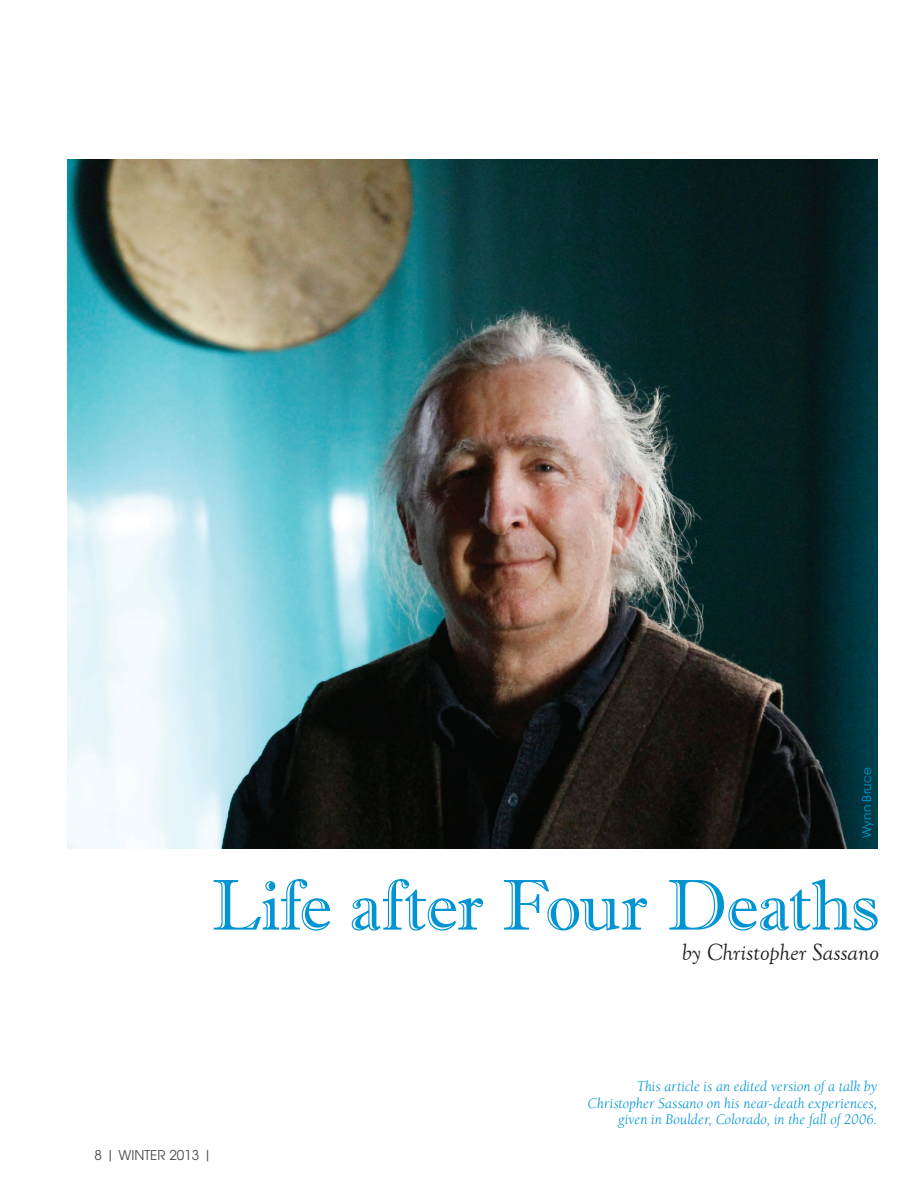
<style>
.page{position:relative;width:918px;height:1188px;background:#fff}
.page>*{position:absolute;margin:0;border:0;box-sizing:border-box;transform-origin:0 0}
.t1{font:72px "Imprint MT Shadow";letter-spacing:-.015em;color:#0095d2}
.t2{font:italic 24px "Goudy Old Style T";color:#231f20}
.t3{font:italic 15px/16.5px "Berkeley";letter-spacing:.005em;color:#0095d2;text-align:right}
.t4{font:13.5px "Avant Garde";color:#4d4b4b}
.t5{font:12px "Avant Garde";letter-spacing:.02em;color:#0095d2}
</style>
<div class="page">
<img style="left:68px;top:160px;width:810px;height:688px">
<p class="t5" style="left:860px;top:838px;width:73px;rotate:-90deg">Wynn Bruce</p>
<h1 class="t1" style="left:212px;top:863px;width:669px">Life after Four Deaths</h1>
<h2 class="t2" style="left:682px;top:938px;width:199px">by Christopher Sassano</h2>
<p class="t4" style="left:94px;top:1147px;width:119px">8 | WINTER 2013 |</p>
<p class="t3" style="left:587px;top:1079px;width:292px">This article is an edited version of a talk by<br>Christopher Sassano on his near-death experiences, given in Boulder, Colorado, in the fall of 2006.</p>
</div>
